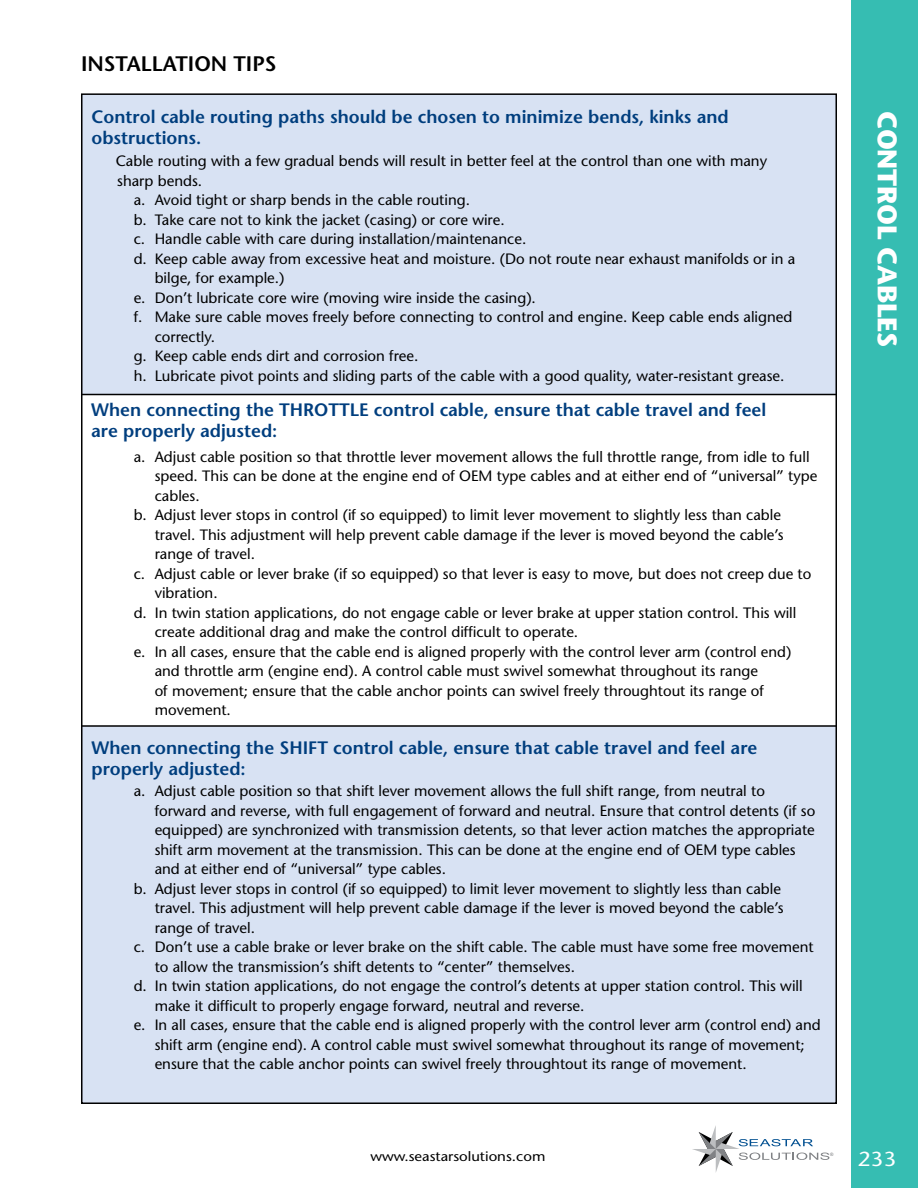
<style>
.page{position:relative;width:918px;height:1188px;background:#fff}
.page>*{position:absolute;margin:0;border:0;box-sizing:border-box;transform-origin:0 0}
.t1{font:700 27px "Stone Sans Std";letter-spacing:-.01em;color:#fff}
.t2{font:600 21px "Stone Sans Std";color:#000}
.t3{font:500 20.25px "Stone Sans Std";color:#fff;scale:1.11 1}
.t4{font:600 18px/21px "Stone Sans Std";color:#003e7e}
.t5{font:500 15px "Stone Sans Std";color:#000}
.t6{font:500 13.5px "Stone Sans Std";color:#000;scale:1.11 1}
.t7{font:500 4.65px "Arial MT Pro";color:#808285}
</style>
<div class="page">
<div style="left:851px;top:0;width:67px;height:1188px;background:#36bdb2"></div>
<svg style="left:692px;top:1126px;width:137px;height:46px"></svg>
<div style="left:82px;top:94px;width:754px;height:300px;background:#d8e2f3"></div>
<div style="left:82px;top:726px;width:754px;height:377px;background:#d8e2f3"></div>
<hr style="left:81px;top:394px;width:755px;height:1px;background:#000">
<hr style="left:81px;top:725px;width:755px;height:2px;background:#000">
<h2 class="t2" style="left:81px;top:51px;width:194px">I nstallation Tips</h2>
<p class="t4" style="left:92px;top:106px;width:639px">Control cable routing paths should be chosen to minimize bends, kinks and obstructions.</p>
<p class="t5" style="left:116px;top:152px;width:653px">Cable routing with a few gradual bends will result in better feel at the control than one with many</p>
<p class="t5" style="left:117px;top:172px;width:86px">sharp bends.</p>
<p class="t5" style="left:134px;top:191px;width:338px">a. Avoid tight or sharp bends in the cable routing.</p>
<p class="t5" style="left:134px;top:211px;width:373px">b. Take care not to kink the jacket (casing) or core wire.</p>
<p class="t5" style="left:134px;top:230px;width:394px">c. Handle cable with care during installation/maintenance.</p>
<p class="t5" style="left:134px;top:250px;width:663px">d. Keep cable away from excessive heat and moisture. (Do not route near exhaust manifolds or in a</p>
<p class="t5" style="left:155px;top:269px;width:131px">bilge, for example.)</p>
<p class="t5" style="left:134px;top:289px;width:404px">e. Don’t lubricate core wire (moving wire inside the casing).</p>
<p class="t5" style="left:134px;top:308px;width:660px">f. Make sure cable moves freely before connecting to control and engine. Keep cable ends aligned</p>
<p class="t5" style="left:155px;top:328px;width:62px">correctly.</p>
<p class="t5" style="left:134px;top:347px;width:286px">g. Keep cable ends dirt and corrosion free.</p>
<p class="t5" style="left:134px;top:367px;width:652px">h. Lubricate pivot points and sliding parts of the cable with a good quality, water-resistant grease.</p>
<p class="t4" style="left:91px;top:400px;width:235px">When connecting the THROTTLE</p>
<p class="t4" style="left:374px;top:400px;width:394px">control cable, ensure that cable travel and feel</p>
<p class="t4" style="left:91px;top:421px;width:188px">are properly adjusted:</p>
<p class="t5" style="left:134px;top:448px;width:677px">a. Adjust cable position so that throttle lever movement allows the full throttle range, from idle to full</p>
<p class="t5" style="left:155px;top:467px;width:664px">speed. This can be done at the engine end of OEM type cables and at either end of “universal” type</p>
<p class="t5" style="left:155px;top:487px;width:46px">cables.</p>
<p class="t5" style="left:134px;top:506px;width:649px">b. Adjust lever stops in control (if so equipped) to limit lever movement to slightly less than cable</p>
<p class="t5" style="left:155px;top:526px;width:631px">travel. This adjustment will help prevent cable damage if the lever is moved beyond the cable’s</p>
<p class="t5" style="left:155px;top:545px;width:102px">range of travel.</p>
<p class="t5" style="left:134px;top:565px;width:679px">c. Adjust cable or lever brake (if so equipped) so that lever is easy to move, but does not creep due to</p>
<p class="t5" style="left:155px;top:584px;width:64px">vibration.</p>
<p class="t5" style="left:134px;top:604px;width:664px">d. In twin station applications, do not engage cable or lever brake at upper station control. This will</p>
<p class="t5" style="left:155px;top:623px;width:425px">create additional drag and make the control difficult to operate.</p>
<p class="t5" style="left:134px;top:643px;width:659px">e. In all cases, ensure that the cable end is aligned properly with the control lever arm (control end)</p>
<p class="t5" style="left:155px;top:662px;width:605px">and throttle arm (engine end). A control cable must swivel somewhat throughout its range</p>
<p class="t5" style="left:155px;top:682px;width:611px">of movement; ensure that the cable anchor points can swivel freely throughtout its range of</p>
<p class="t5" style="left:155px;top:701px;width:78px">movement.</p>
<p class="t4" style="left:92px;top:737px;width:221px">When connecting the SHIFT</p>
<p class="t4" style="left:333px;top:737px;width:426px">control cable, ensure that cable travel and feel are</p>
<p class="t4" style="left:92px;top:758px;width:156px">properly adjusted:</p>
<p class="t5" style="left:134px;top:782px;width:633px">a. Adjust cable position so that shift lever movement allows the full shift range, from neutral to</p>
<p class="t5" style="left:155px;top:802px;width:662px">forward and reverse, with full engagement of forward and neutral. Ensure that control detents (if so</p>
<p class="t5" style="left:155px;top:821px;width:662px">equipped) are synchronized with transmission detents, so that lever action matches the appropriate</p>
<p class="t5" style="left:155px;top:841px;width:643px">shift arm movement at the transmission. This can be done at the engine end of OEM type cables</p>
<p class="t5" style="left:155px;top:860px;width:293px">and at either end of “universal” type cables.</p>
<p class="t5" style="left:134px;top:880px;width:649px">b. Adjust lever stops in control (if so equipped) to limit lever movement to slightly less than cable</p>
<p class="t5" style="left:155px;top:899px;width:631px">travel. This adjustment will help prevent cable damage if the lever is moved beyond the cable’s</p>
<p class="t5" style="left:155px;top:919px;width:102px">range of travel.</p>
<p class="t5" style="left:134px;top:938px;width:682px">c. Don’t use a cable brake or lever brake on the shift cable. The cable must have some free movement</p>
<p class="t5" style="left:155px;top:958px;width:422px">to allow the transmission’s shift detents to “center” themselves.</p>
<p class="t5" style="left:134px;top:977px;width:670px">d. In twin station applications, do not engage the control’s detents at upper station control. This will</p>
<p class="t5" style="left:155px;top:997px;width:431px">make it difficult to properly engage forward, neutral and reverse.</p>
<p class="t5" style="left:134px;top:1016px;width:689px">e. In all cases, ensure that the cable end is aligned properly with the control lever arm (control end) and</p>
<p class="t5" style="left:155px;top:1036px;width:652px">shift arm (engine end). A control cable must swivel somewhat throughout its range of movement;</p>
<p class="t5" style="left:155px;top:1055px;width:593px">ensure that the cable anchor points can swivel freely throughtout its range of movement.</p>
<h1 class="t1" style="left:903px;top:111px;width:235px;rotate:90deg">CONTROL CABLES</h1>
<p class="t6" style="left:370px;top:1148px;width:159px">www.seastarsolutions.com</p>
<h3 class="t3" style="left:858px;top:1146px;width:36px">233</h3>
<p class="t7" style="left:830px;top:1152px;width:5px">®</p>
</div>
